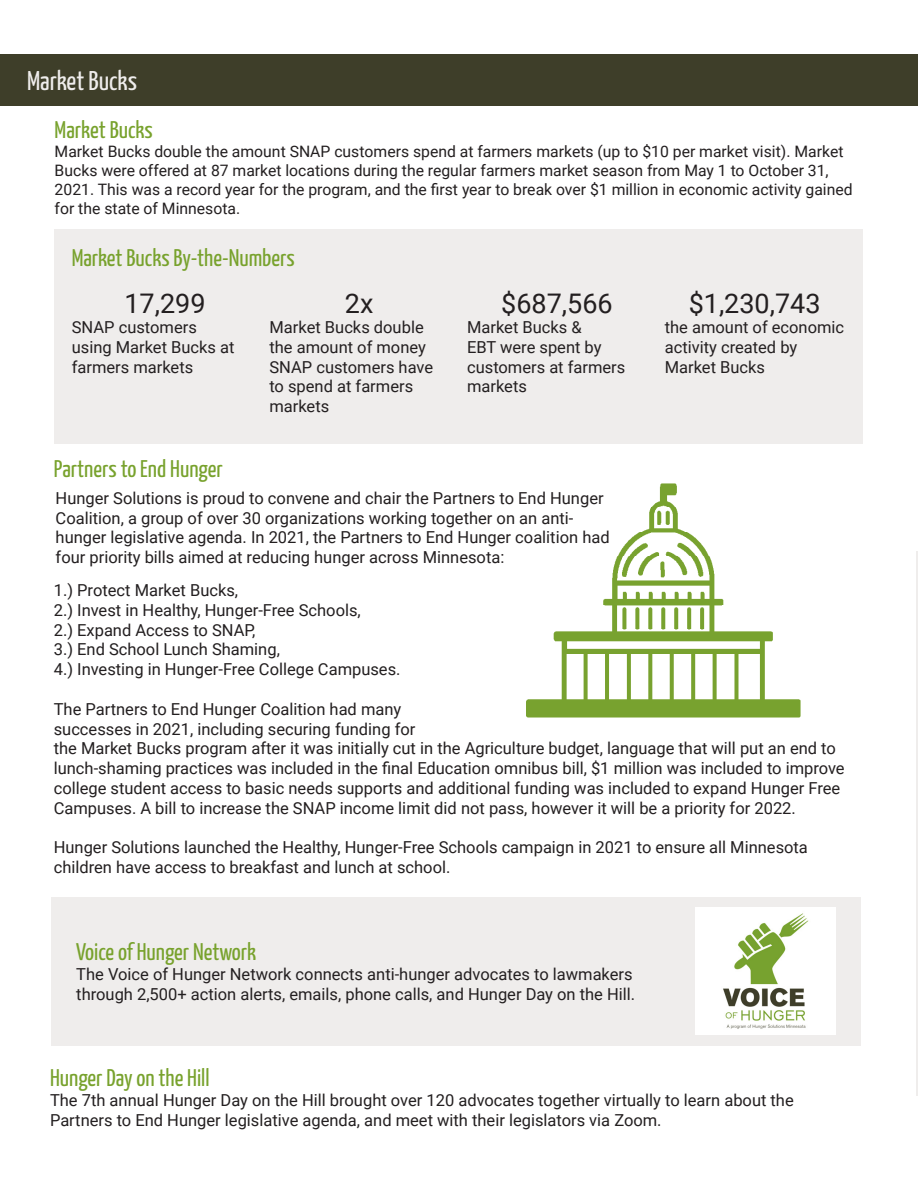
<style>
.page{position:relative;width:918px;height:1188px;background:#fff}
.page>*{position:absolute;margin:0;border:0;box-sizing:border-box;transform-origin:0 0}
.Data_Highlight_2{font:27px "Roboto";color:#231f20}
.Internal_Title{font:27px "Yanone Kaffeesatz";color:#efedec}
.Text{font:27px "Roboto";color:#231f20}
.Highlight_Data{font:27px "Roboto";color:#231f20}
.Section_heading{font:24px "Yanone Kaffeesatz";color:#78a22d}
.Text-2{font:24px "Yanone Kaffeesatz";color:#78a22d}
.Text-3{font:16.5px/19.8px "Roboto";color:#231f20}
.Text-4{font:15.75px/18.9px "Roboto";color:#231f20}
</style>
<div class="page">
<div style="left:0;top:54px;width:918px;height:51px;background:#3e3e29"></div>
<div style="left:51px;top:897px;width:810px;height:148px;background:#efedec"></div>
<hr style="left:916px;top:551px;width:2px;height:545px;background:#efedec">
<img style="left:695px;top:907px;width:140px;height:128px">
<img style="left:526px;top:483px;width:274px;height:234px">
<div style="left:54px;top:229px;width:808px;height:215px;background:#efedec"></div>
<p class="Internal_Title" style="left:27px;top:61px;width:112px">Market Bucks</p>
<p class="Text-2" style="left:55px;top:113px;width:100px">Market Bucks</p>
<p class="Text-4" style="left:55px;top:142px;width:800px">Market Bucks double the amount SNAP customers spend at farmers markets (up to $10 per market visit). Market Bucks were offered at 87 market locations during the regular farmers market season from May 1 to October 31, 2021. This was a record year for the program, and the first year to break over $1 million in economic activity gained for the state of Minnesota.</p>
<p class="Section_heading" style="left:72px;top:241px;width:225px">Market Bucks By-the-Numbers</p>
<p class="Highlight_Data" style="left:124px;top:285px;width:83px">17,299</p>
<p class="Text-3" style="left:72px;top:317px;width:164px">SNAP customers using Market Bucks at farmers markets</p>
<p class="Section_heading" style="left:54px;top:452px;width:171px">Partners to End Hunger</p>
<p class="Data_Highlight_2" style="left:345px;top:285px;width:30px">2x</p>
<p class="Text-3" style="left:269px;top:317px;width:165px">Market Bucks double the amount of money<br>SNAP customers have to spend at farmers markets</p>
<p class="Text" style="left:501px;top:285px;width:113px">$687,566</p>
<p class="Text-3" style="left:467px;top:317px;width:160px">Market Bucks &amp;<br>EBT were spent by customers at farmers markets</p>
<p class="Text-3" style="left:56px;top:488px;width:550px">Hunger Solutions is proud to convene and chair the Partners to End Hunger<br>Coalition, a group of over 30 organizations working together on an anti-</p>
<p class="Text-3" style="left:56px;top:527px;width:556px">hunger legislative agenda. In 2021, the Partners to End Hunger coalition had four priority bills aimed at reducing hunger across Minnesota:</p>
<p class="Data_Highlight_2" style="left:689px;top:285px;width:133px">$1,230,743</p>
<p class="Text-3" style="left:665px;top:317px;width:181px">the amount of economic activity created by<br>Market Bucks</p>
<p class="Text-3" style="left:54px;top:580px;width:186px">1.) Protect Market Bucks,</p>
<p class="Text-3" style="left:54px;top:600px;width:309px">2.) Invest in Healthy, Hunger-Free Schools,</p>
<p class="Text-3" style="left:54px;top:619px;width:203px">2.) Expand Access to SNAP,</p>
<p class="Text-3" style="left:54px;top:639px;width:228px">3.) End School Lunch Shaming,</p>
<p class="Text-3" style="left:54px;top:659px;width:348px">4.) Investing in Hunger-Free College Campuses.</p>
<p class="Text-3" style="left:54px;top:699px;width:792px">The Partners to End Hunger Coalition had many<br>successes in 2021, including securing funding for<br>the Market Bucks program after it was initially cut in the Agriculture budget, language that will put an end to lunch-shaming practices was included in the final Education omnibus bill, $1 million was included to improve college student access to basic needs supports and additional funding was included to expand Hunger Free Campuses. A bill to increase the SNAP income limit did not pass, however it will be a priority for 2022.</p>
<p class="Text-3" style="left:54px;top:837px;width:756px">Hunger Solutions launched the Healthy, Hunger-Free Schools campaign in 2021 to ensure all Minnesota children have access to breakfast and lunch at school.</p>
<p class="Section_heading" style="left:76px;top:935px;width:182px">Voice of Hunger Network</p>
<p class="Text-3" style="left:76px;top:964px;width:560px">The Voice of Hunger Network connects anti-hunger advocates to lawmakers through 2,500+ action alerts, emails, phone calls, and Hunger Day on the Hill.</p>
<p class="Section_heading" style="left:50px;top:1061px;width:161px">Hunger Day on the Hill</p>
<p class="Text-3" style="left:50px;top:1090px;width:745px">The 7th annual Hunger Day on the Hill brought over 120 advocates together virtually to learn about the<br>Partners to End Hunger legislative agenda, and meet with their legislators via Zoom.</p>
</div>
